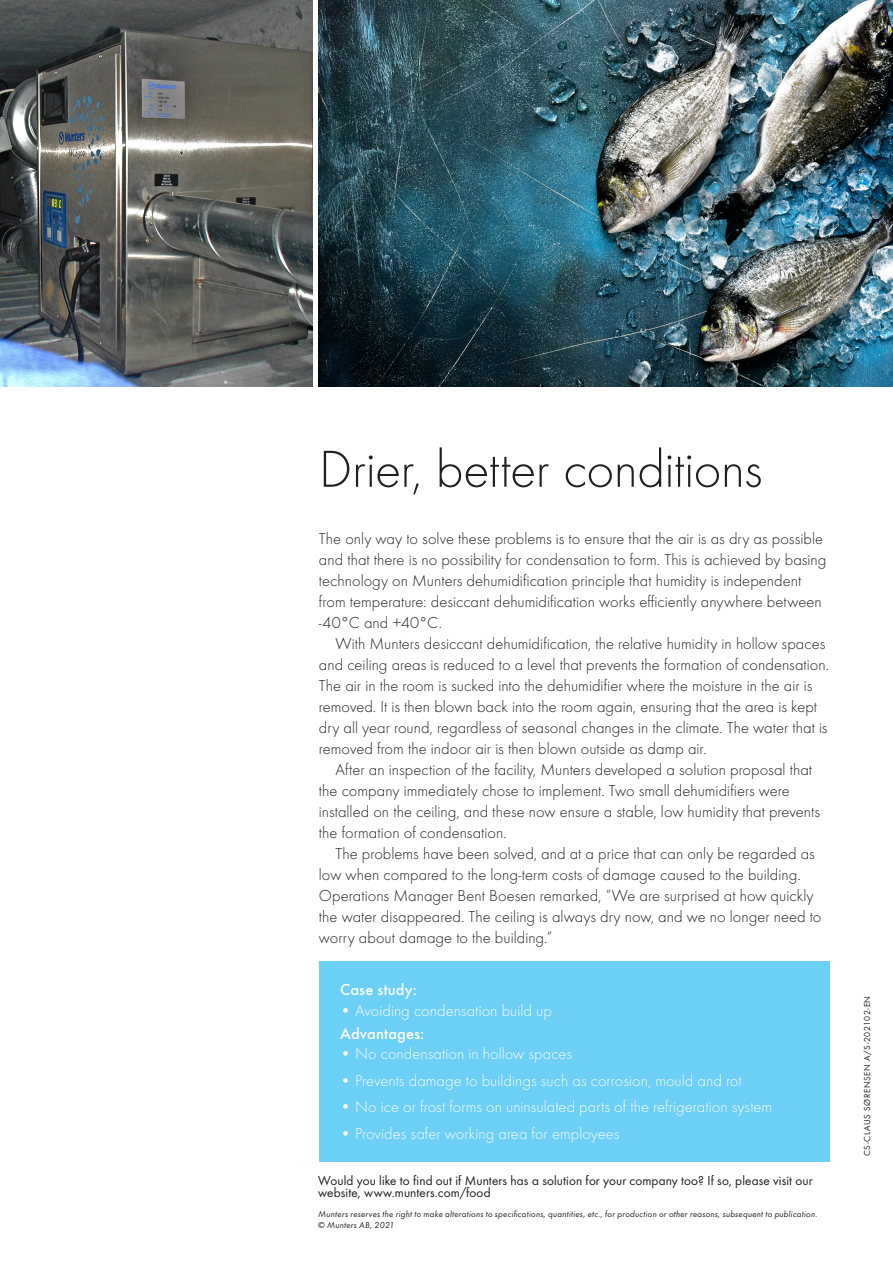
<style>
.page{position:relative;width:893px;height:1263px;background:#fff}
.page>*{position:absolute;margin:0;border:0;box-sizing:border-box;transform-origin:0 0}
.t1{font:300 54px "Futura";letter-spacing:-.01em;color:#231f20}
.t2{font:300 16.5px/21px "Futura";color:#231f20}
.t3{font:300 16.5px "Futura";color:#fff}
.t4{font:500 16.5px "Futura";letter-spacing:.01em;color:#fff}
.t5{font:13.5px/12.6px "Futura Boo";letter-spacing:.005em;color:#231f20}
.t6{font:9px/10.5px "Futura Boo Obl";letter-spacing:.02em;color:#231f20}
.t7{font:9px "Futura Boo";letter-spacing:.07em;color:#231f20}
</style>
<div class="page">
<div style="left:319px;top:962px;width:510px;height:200px;background:#6bcff6"></div>
<img style="left:0;top:0;width:313px;height:387px">
<img style="left:319px;top:0;width:574px;height:387px">
<h1 class="t1" style="left:319px;top:438px;width:445px">Drier, better conditions</h1>
<p class="t2" style="left:319px;top:529px;width:509px">The only way to solve these problems is to ensure that the air is as dry as possible and that there is no possibility for condensation to form. This is achieved by basing technology on Munters dehumidification principle that humidity is independent from temperature: desiccant dehumidification works efficiently anywhere between -40°C and +40°C.</p>
<p class="t2" style="left:319px;top:634px;width:512px;text-indent:16px">With Munters desiccant dehumidification, the relative humidity in hollow spaces and ceiling areas is reduced to a level that prevents the formation of condensation.<br>The air in the room is sucked into the dehumidifier where the moisture in the air is removed. It is then blown back into the room again, ensuring that the area is kept dry all year round, regardless of seasonal changes in the climate. The water that is removed from the indoor air is then blown outside as damp air.</p>
<p class="t2" style="left:319px;top:760px;width:503px;text-indent:16px">After an inspection of the facility, Munters developed a solution proposal that the company immediately chose to implement. Two small dehumidifiers were installed on the ceiling, and these now ensure a stable, low humidity that prevents the formation of condensation.</p>
<p class="t2" style="left:319px;top:844px;width:504px;text-indent:16px">The problems have been solved, and at a price that can only be regarded as low when compared to the long-term costs of damage caused to the building.<br>Operations Manager Bent Boesen remarked, “We are surprised at how quickly the water disappeared. The ceiling is always dry now, and we no longer need to worry about damage to the building.”</p>
<p class="t4" style="left:340px;top:980px;width:78px">Case study:</p>
<p class="t3" style="left:340px;top:1001px;width:213px">• Avoiding condensation build up</p>
<p class="t4" style="left:340px;top:1024px;width:86px">Advantages:</p>
<p class="t3" style="left:340px;top:1045px;width:234px">• No condensation in hollow spaces</p>
<p class="t3" style="left:340px;top:1071px;width:403px">• Prevents damage to buildings such as corrosion, mould and rot</p>
<p class="t3" style="left:340px;top:1098px;width:434px">• No ice or frost forms on uninsulated parts of the refrigeration system</p>
<p class="t3" style="left:340px;top:1124px;width:281px">• Provides safer working area for employees</p>
<p class="t5" style="left:318px;top:1174px;width:496px">Would you like to find out if Munters has a solution for your company too? If so, please visit our website, www.munters.com/food</p>
<p class="t6" style="left:318px;top:1209px;width:501px">Munters reserves the right to make alterations to specifications, quantities, etc., for production or other reasons, subsequent to publication. © Munters AB, 2021</p>
<p class="t7" style="left:862px;top:1156px;width:162px;rotate:-90deg">CS-CLAUS SØRENSEN A/S-202102-EN</p>
</div>
